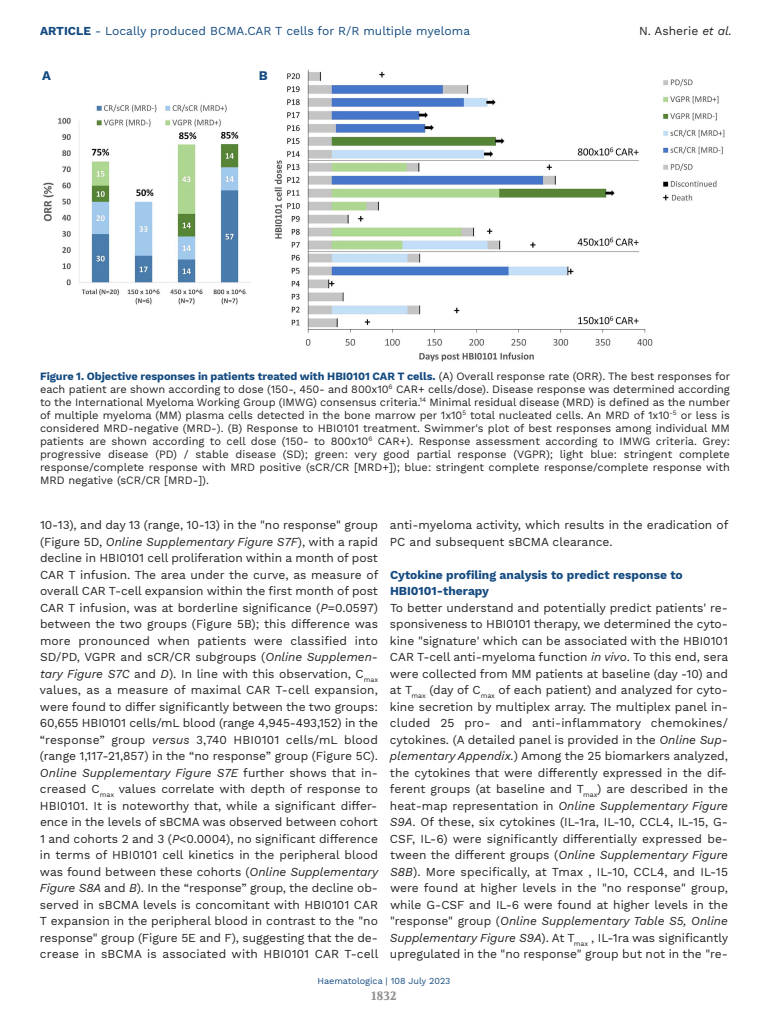
<style>
.page{position:relative;width:768px;height:1024px;background:#fff}
.page>*{position:absolute;margin:0;border:0;box-sizing:border-box;transform-origin:0 0}
.t1{font:700 13px "Work Sans";color:#134a80}
.t2{font:12px/16.5px "Work Sans";color:#222221;text-align:justify}
.t3{font:700 12px/16.5px "Work Sans";color:#134a80}
.t4{font:12px "Work Sans";color:#134a80}
.t5{font:700 12px "Volkhov";color:#919190}
.t6{font:11px/13px "Work Sans";color:#222221;text-align:justify}
.t7{font:9px "Work Sans";color:#134a80}
.s1{font-weight:700}
.s2{font-style:italic}
.s3{font-weight:700;color:#134a80}
</style>
<div class="page">
<img style="left:43px;top:70px;width:682px;height:292px">
<p class="t4" style="left:40px;top:24px;width:432px"><span class="s1">ARTICLE</span> - Locally produced BCMA.CAR T cells for R/R multiple myeloma</p>
<p class="t2" style="left:639px;top:23px;width:94px">N. Asherie <span class="s2">et al.</span></p>
<p class="t1" style="left:42px;top:68px;width:10px">A</p>
<p class="t1" style="left:259px;top:68px;width:10px">B</p>
<p class="t6" style="left:40px;top:369px;width:692px"><span class="s3">Figure 1. Objective responses in patients treated with HBI0101 CAR T cells.</span> (A) Overall response rate (ORR). The best responses for each patient are shown according to dose (150-, 450- and 800x10<sup>6</sup> CAR+ cells/dose). Disease response was determined according to the International Myeloma Working Group (IMWG) consensus criteria.<sup>14</sup> Minimal residual disease (MRD) is defined as the number of multiple myeloma (MM) plasma cells detected in the bone marrow per 1x10<sup>5</sup> total nucleated cells. An MRD of 1x10<sup>-5</sup> or less is considered MRD-negative (MRD-). (B) Response to HBI0101 treatment. Swimmer's plot of best responses among individual MM patients are shown according to cell dose (150- to 800x10<sup>6</sup> CAR+). Response assessment according to IMWG criteria. Grey: progressive disease (PD) / stable disease (SD); green: very good partial response (VGPR); light blue: stringent complete response/complete response with MRD positive (sCR/CR [MRD+]); blue: stringent complete response/complete response with MRD negative (sCR/CR [MRD-]).</p>
<p class="t2" style="left:40px;top:517px;width:340px">10-13), and day 13 (range, 10-13) in the "no response" group (Figure 5D, <span class="s2">Online Supplementary Figure S7F</span>), with a rapid decline in HBI0101 cell proliferation within a month of post CAR T infusion. The area under the curve, as measure of overall CAR T-cell expansion within the first month of post CAR T infusion, was at borderline significance (<span class="s2">P</span>=0.0597) between the two groups (Figure 5B); this difference was more pronounced when patients were classified into SD/PD, VGPR and sCR/CR subgroups (<span class="s2">Online Supplemen&shy;tary Figure S7C</span> and <span class="s2">D</span>). In line with this observation, C<sub>max </sub>values, as a measure of maximal CAR T-cell expansion, were found to differ significantly between the two groups:<br>60,655 HBI0101 cells/mL blood (range 4,945-493,152) in the “response” group <span class="s2">versus</span> 3,740 HBI0101 cells/mL blood (range 1,117-21,857) in the “no response” group (Figure 5C).<br><span class="s2">Online Supplementary Figure S7E</span> further shows that in&shy;creased C<sub>max</sub> values correlate with depth of response to HBI0101. It is noteworthy that, while a significant differ&shy;ence in the levels of sBCMA was observed between cohort 1 and cohorts 2 and 3 (<span class="s2">P</span>&lt;0.0004), no significant difference in terms of HBI0101 cell kinetics in the peripheral blood was found between these cohorts (<span class="s2">Online Supplementary Figure S8A</span> and <span class="s2">B</span>). In the “response” group, the decline ob&shy;served in sBCMA levels is concomitant with HBI0101 CAR T expansion in the peripheral blood in contrast to the "no response" group (Figure 5E and F), suggesting that the de&shy;crease in sBCMA is associated with HBI0101 CAR T-cell</p>
<p class="t2" style="left:390px;top:517px;width:340px">anti-myeloma activity, which results in the eradication of<br>PC and subsequent sBCMA clearance.</p>
<p class="t3" style="left:390px;top:566px;width:294px">Cytokine profiling analysis to predict response to<br>HBI0101-therapy</p>
<p class="t2" style="left:390px;top:599px;width:340px">To better understand and potentially predict patients' re&shy;sponsiveness to HBI0101 therapy, we determined the cyto&shy;kine "signature' which can be associated with the HBI0101<br>CAR T-cell anti-myeloma function <span class="s2">in vivo</span>. To this end, sera were collected from MM patients at baseline (day -10) and at T<sub>max</sub> (day of C<sub>max</sub> of each patient) and analyzed for cyto&shy;kine secretion by multiplex array. The multiplex panel in&shy;cluded 25 pro- and anti-inflammatory chemokines/ cytokines. (A detailed panel is provided in the <span class="s2">Online Sup&shy;plementary Appendix.</span>) Among the 25 biomarkers analyzed, the cytokines that were differently expressed in the dif&shy;ferent groups (at baseline and T<sub>max</sub>) are described in the heat-map representation in <span class="s2">Online Supplementary Figure S9A</span>. Of these, six cytokines (IL-1ra, IL-10, CCL4, IL-15, G-CSF, IL-6) were significantly differentially expressed be&shy;tween the different groups (<span class="s2">Online Supplementary Figure S8B</span>). More specifically, at Tmax , IL-10, CCL4, and IL-15 were found at higher levels in the "no response" group, while G-CSF and IL-6 were found at higher levels in the "response" group (<span class="s2">Online Supplementary Table S5, Online Supplementary Figure S9A</span>). At T<sub>max</sub> , IL-1ra was significantly upregulated in the "no response" group but not in the "re-</p>
<p class="t7" style="left:317px;top:976px;width:135px">Haematologica | 108 July 2023</p>
<p class="t5" style="left:371px;top:988px;width:27px">1832</p>
</div>
